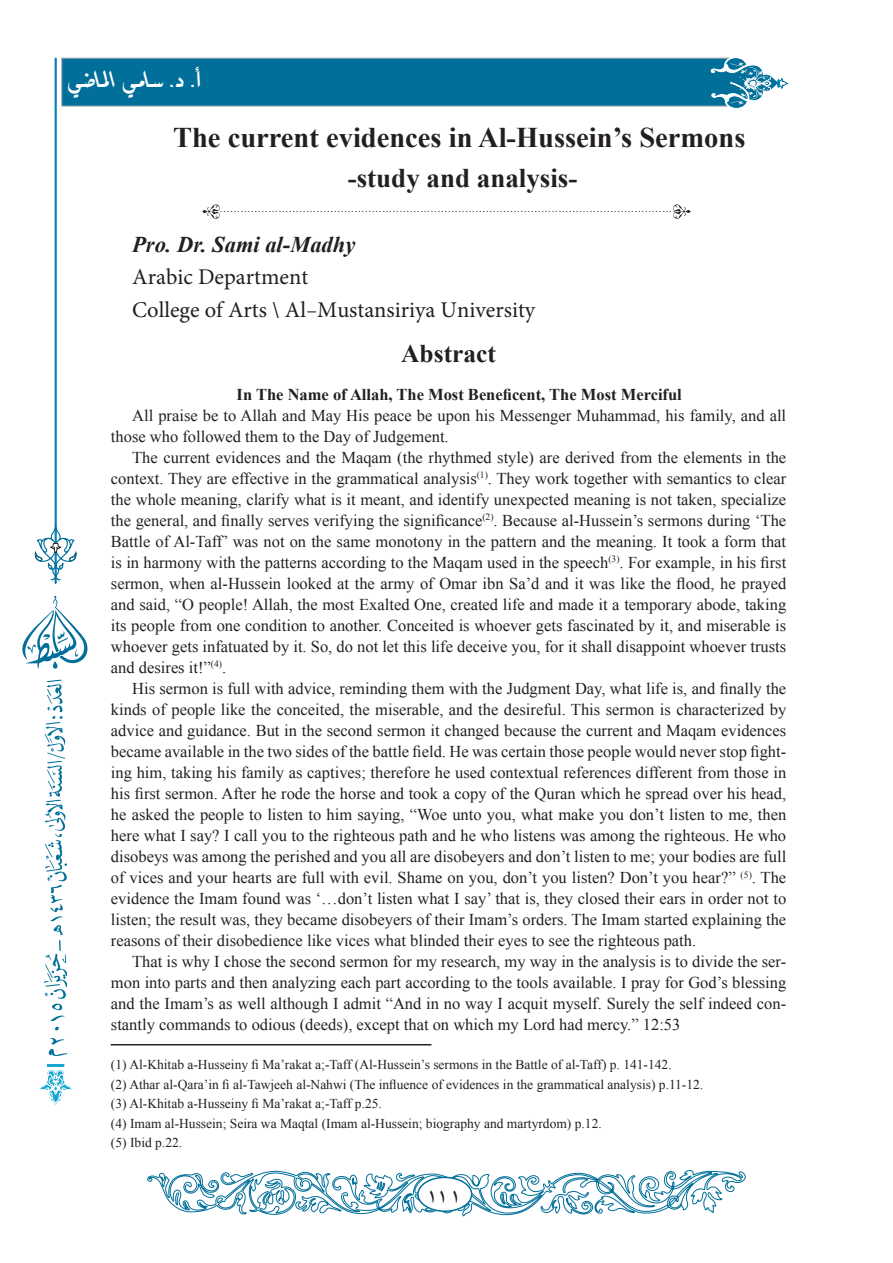
<style>
.page{position:relative;width:893px;height:1263px;background:#fff}
.page>*{position:absolute;margin:0;border:0;box-sizing:border-box;transform-origin:0 0}
.t1{font:30px "A Xt Manal";color:#231f20}
.t2{font:700 28.5px "Times New Roman";color:#231f20}
.t3{font:700 27px "Times New Roman";color:#231f20}
.t4{font:700 25.5px "Times New Roman";color:#231f20}
.t5{font:22.5px "Minion Pro";color:#231f20}
.t6{font:italic 700 22.5px "Times New Roman";color:#231f20}
.t7{font:italic 700 21px "A Xt Zeina";color:#fff}
.نصوص_انكليزية{font:16.5px/21px "Times New Roman";color:#231f20;text-align:justify}
.نصوص_انكليزية-2{font:700 16.5px "Times New Roman";color:#231f20}
.ترقيم_من_البداية{font:13.5px "Times New Roman";color:#231f20}
.t8{font:12px "mylotus";color:#231f20}
.s1{font-family:"mylotus"}
</style>
<div class="page">
<div style="left:61px;top:58px;width:670px;height:48px;background:#006f99;border:1px solid #9fa0a4"></div>
<svg style="left:147px;top:1044px;width:599px;height:173px"></svg>
<div style="left:418px;top:1177px;width:54px;height:34px;background:#fff;border-radius:50%"></div>
<div style="left:417px;top:1177px;width:55px;height:35px;border:2px solid #006f99;border-radius:50%"></div>
<svg style="left:710px;top:57px;width:78px;height:51px"></svg>
<svg style="left:49px;top:1038px;width:18px;height:18px"></svg>
<svg style="left:55px;top:1027px;width:4px;height:3px"></svg>
<svg style="left:44px;top:680px;width:23px;height:341px"></svg>
<svg style="left:38px;top:1069px;width:35px;height:36px"></svg>
<hr style="left:55px;top:58px;width:1px;height:518px;background:#0082b4">
<svg style="left:34px;top:525px;width:43px;height:59px"></svg>
<hr style="left:47px;top:1064px;width:17px;height:3px;background:#18a6d1">
<svg style="left:22px;top:595px;width:65px;height:74px"></svg>
<svg style="left:673px;top:204px;width:18px;height:15px"></svg>
<svg style="left:202px;top:204px;width:18px;height:15px"></svg>
<hr style="left:111px;top:1044px;width:320px;height:1px;background:#231f20">
<p class="t7" style="left:67px;top:67px;width:92px">ي ض يام لا سام</p>
<p class="t7" style="left:170px;top:67px;width:38px">أ.د.</p>
<p class="t2" style="left:173px;top:117px;width:574px">The current evidences in Al-Hussein’s Sermons</p>
<p class="t3" style="left:348px;top:158px;width:231px">-study and analysis-</p>
<p class="t8" style="left:220px;top:201px;width:458px">....................................................................................................................................</p>
<p class="t6" style="left:132px;top:229px;width:225px">Pro. Dr. Sami al-Madhy</p>
<p class="t5" style="left:132px;top:262px;width:177px">Arabic Department</p>
<p class="t5" style="left:132px;top:295px;width:405px">College of Arts \ Al<span class="s1">-</span>Mustansiriya University</p>
<p class="t4" style="left:401px;top:335px;width:96px">Abstract</p>
<p class="نصوص_انكليزية-2" style="left:237px;top:382px;width:447px">In The Name of Allah, The Most Beneficent, The Most Merciful</p>
<p class="نصوص_انكليزية" style="left:111px;top:404px;width:677px;text-indent:21px">All praise be to Allah and May His peace be upon his Messenger Muhammad, his family, and all those who followed them to the Day of Judgement.</p>
<p class="نصوص_انكليزية" style="left:111px;top:446px;width:677px;text-indent:21px">The current evidences and the Maqam (the rhythmed style) are derived from the elements in the context. They are effective in the grammatical analysis<sup>(1)</sup>. They work together with semantics to clear the whole meaning, clarify what is it meant, and identify unexpected meaning is not taken, specialize the general, and finally serves verifying the significance<sup>(2)</sup>. Because al-Hussein’s sermons during ‘The Battle of Al-Taff’ was not on the same monotony in the pattern and the meaning. It took a form that is in harmony with the patterns according to the Maqam used in the speech<sup>(3)</sup>. For example, in his first sermon, when al-Hussein looked at the army of Omar ibn Sa’d and it was like the flood, he prayed and said, “O people! Allah, the most Exalted One, created life and made it a temporary abode, taking its people from one condition to another. Conceited is whoever gets fascinated by it, and miserable is whoever gets infatuated by it. So, do not let this life deceive you, for it shall disappoint whoever trusts and desires it!”<sup>(4)</sup>.</p>
<p class="نصوص_انكليزية" style="left:111px;top:677px;width:677px;text-indent:21px">His sermon is full with advice, reminding them with the Judgment Day, what life is, and finally the kinds of people like the conceited, the miserable, and the desireful. This sermon is characterized by advice and guidance. But in the second sermon it changed because the current and Maqam evidences became available in the two sides of the battle field. He was certain those people would never stop fight&shy;ing him, taking his family as captives; therefore he used contextual references different from those in his first sermon. After he rode the horse and took a copy of the Quran which he spread over his head, he asked the people to listen to him saying, “Woe unto you, what make you don’t listen to me, then here what I say? I call you to the righteous path and he who listens was among the righteous. He who disobeys was among the perished and you all are disobeyers and don’t listen to me; your bodies are full of vices and your hearts are full with evil. Shame on you, don’t you listen? Don’t you hear?” <sup>(5)</sup>. The evidence the Imam found was ‘…don’t listen what I say’ that is, they closed their ears in order not to listen; the result was, they became disobeyers of their Imam’s orders. The Imam started explaining the reasons of their disobedience like vices what blinded their eyes to see the righteous path.</p>
<p class="نصوص_انكليزية" style="left:111px;top:950px;width:677px;text-indent:21px">That is why I chose the second sermon for my research, my way in the analysis is to divide the ser&shy;mon into parts and then analyzing each part according to the tools available. I pray for God’s blessing and the Imam’s as well although I admit “And in no way I acquit myself. Surely the self indeed con&shy;stantly commands to odious (deeds), except that on which my Lord had mercy.” 12:53</p>
<p class="ترقيم_من_البداية" style="left:111px;top:1055px;width:562px">(1) Al-Khitab a-Husseiny fi Ma’rakat a;-Taff (Al-Hussein’s sermons in the Battle of al-Taff) p. 141-142.</p>
<p class="ترقيم_من_البداية" style="left:111px;top:1074px;width:594px">(2) Athar al-Qara’in fi al-Tawjeeh al-Nahwi (The influence of evidences in the grammatical analysis) p.11-12.</p>
<p class="ترقيم_من_البداية" style="left:111px;top:1094px;width:272px">(3) Al-Khitab a-Husseiny fi Ma’rakat a;-Taff p.25.</p>
<p class="ترقيم_من_البداية" style="left:111px;top:1113px;width:492px">(4) Imam al-Hussein; Seira wa Maqtal (Imam al-Hussein; biography and martyrdom) p.12.</p>
<p class="ترقيم_من_البداية" style="left:111px;top:1133px;width:73px">(5) Ibid p.22.</p>
<p class="t1" style="left:427px;top:1178px;width:35px">111</p>
</div>
